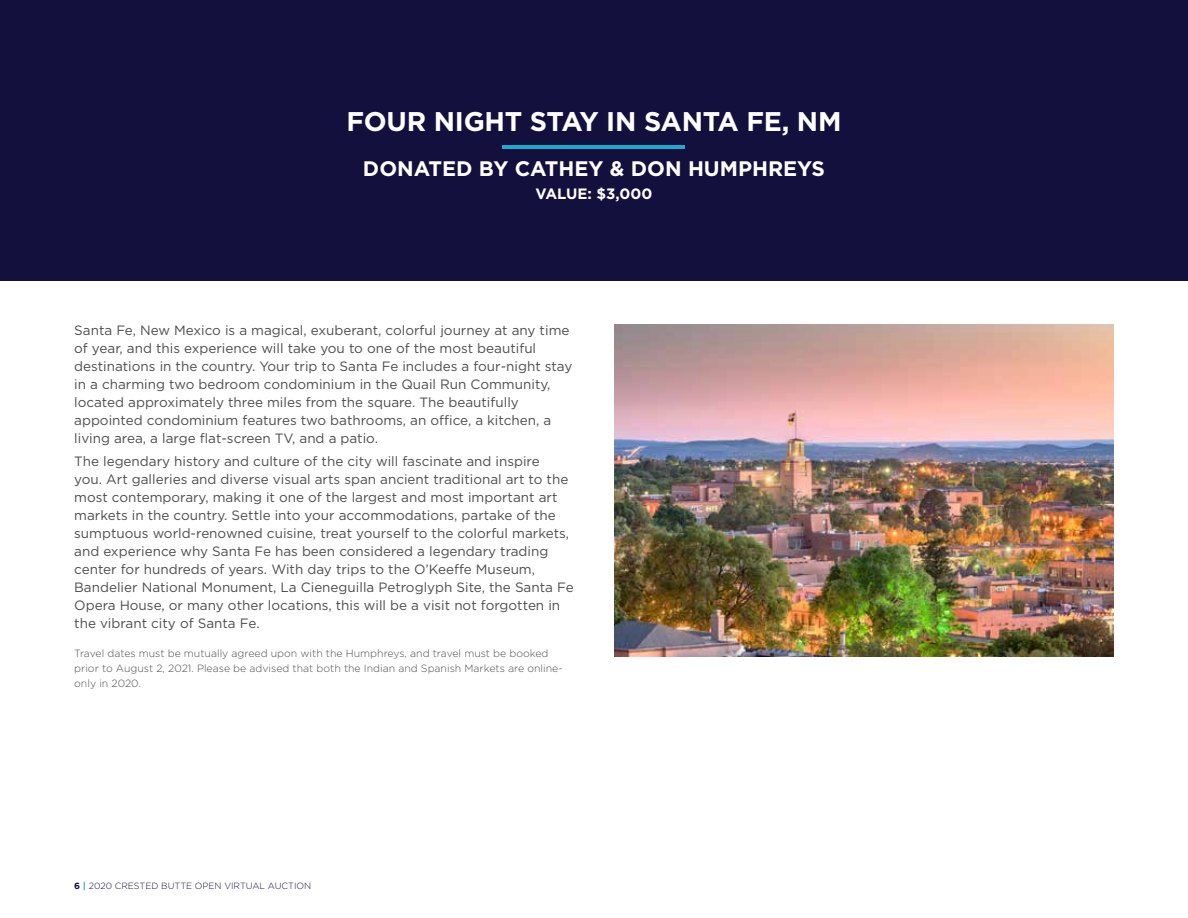
<style>
.page{position:relative;width:1188px;height:918px;background:#fff}
.page>*{position:absolute;margin:0;border:0;box-sizing:border-box;transform-origin:0 0}
.t1{font:700 27px "Gotham";letter-spacing:-.01em;color:#fff}
.t2{font:700 21px "Gotham";color:#fff}
.t3{font:700 15px "Gotham";color:#fff}
.t4{font:13.5px/18px "Gotham";color:#4d4d4f}
.t5{font:300 10.5px/15px "Gotham";color:#4d4d4f}
.t6{font:300 9px "Gotham";color:#14103d}
.s1{font-weight:700}
.s2{font-weight:700;color:#1cabcc}
</style>
<div class="page">
<div style="left:0;top:0;width:1188px;height:281px;background:#14103d"></div>
<hr style="left:503px;top:145px;width:182px;height:4px;background:#1cabcc">
<img style="left:614px;top:324px;width:499px;height:333px">
<h1 class="t1" style="left:347px;top:104px;width:496px">FOUR NIGHT STAY IN SANTA FE, NM</h1>
<h2 class="t2" style="left:363px;top:155px;width:464px">DONATED BY CATHEY &amp; DON HUMPHREYS</h2>
<p class="t3" style="left:536px;top:183px;width:118px">VALUE: $3,000</p>
<p class="t4" style="left:74px;top:321px;width:500px">Santa Fe, New Mexico is a magical, exuberant, colorful journey at any time of year, and this experience will take you to one of the most beautiful destinations in the country. Your trip to Santa Fe includes a four-night stay in a charming two bedroom condominium in the Quail Run Community, located approximately three miles from the square. The beautifully appointed condominium features two bathrooms, an office, a kitchen, a living area, a large flat-screen TV, and a patio.</p>
<p class="t4" style="left:74px;top:452px;width:501px">The legendary history and culture of the city will fascinate and inspire<br>you. Art galleries and diverse visual arts span ancient traditional art to the most contemporary, making it one of the largest and most important art markets in the country. Settle into your accommodations, partake of the sumptuous world-renowned cuisine, treat yourself to the colorful markets, and experience why Santa Fe has been considered a legendary trading center for hundreds of years. With day trips to the O’Keeffe Museum, Bandelier National Monument, La Cieneguilla Petroglyph Site, the Santa Fe Opera House, or many other locations, this will be a visit not forgotten in the vibrant city of Santa Fe.</p>
<p class="t5" style="left:74px;top:645px;width:490px">Travel dates must be mutually agreed upon with the Humphreys, and travel must be booked prior to August 2, 2021. Please be advised that both the Indian and Spanish Markets are online&shy;only in 2020.</p>
<p class="t6" style="left:74px;top:881px;width:239px"><span class="s1">6</span> <span class="s2">|</span> 2020 CRESTED BUTTE OPEN VIRTUAL AUCTION</p>
</div>
